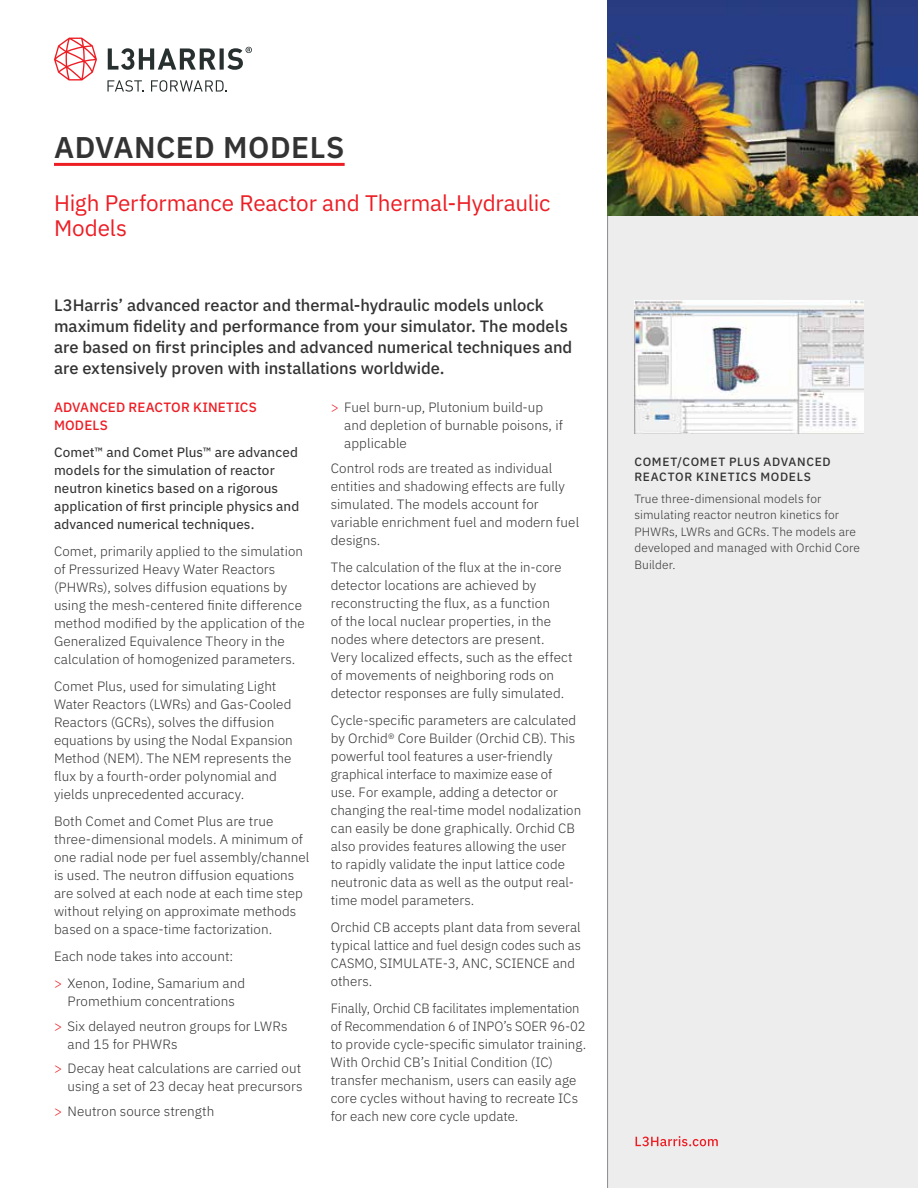
<style>
.page{position:relative;width:918px;height:1188px;background:#fff}
.page>*{position:absolute;margin:0;border:0;box-sizing:border-box;transform-origin:0 0}
.t1{font:600 30px "IBM Plex Sans";letter-spacing:.015em;color:#333334}
.t2{font:22.5px/25.5px "IBM Plex Sans";letter-spacing:-.01em;color:#ed1d24}
.t3{font:500 16.5px/21px "IBM Plex Sans";color:#333334}
.t4{font:300 13.5px/18px "IBM Plex Sans";letter-spacing:.005em;color:#333334}
.t5{font:300 13.5px/18px "IBM Plex Sans";letter-spacing:.005em;color:#333334;scale:.96 1}
.t6{font:13.5px/18px "IBM Plex Sans Text";letter-spacing:.005em;color:#333334}
.t7{font:500 13.5px/18px "IBM Plex Sans";letter-spacing:.015em;color:#ed1d24}
.t8{font:300 12px/16.5px "IBM Plex Sans";letter-spacing:.01em;color:#333334}
.t9{font:500 12px/15px "IBM Plex Sans";letter-spacing:.06em;color:#333334}
.s1{color:#ed1d24}
</style>
<div class="page">
<hr style="left:54px;top:163px;width:291px;height:3px;background:#ed1d24">
<div style="left:608px;top:0;width:310px;height:1188px;background:#ededee"></div>
<hr style="left:607px;top:0;width:1px;height:1188px;background:#8a8c8e">
<img style="left:634px;top:300px;width:230px;height:134px">
<svg style="left:636px;top:1136px;width:82px;height:10px"></svg>
<img style="left:608px;top:0;width:310px;height:216px">
<svg style="left:107px;top:80px;width:37px;height:12px"></svg>
<svg style="left:151px;top:80px;width:76px;height:12px"></svg>
<svg style="left:54px;top:38px;width:43px;height:43px"></svg>
<svg style="left:108px;top:47px;width:144px;height:23px"></svg>
<h1 class="t1" style="left:54px;top:124px;width:292px">ADVANCED MODELS</h1>
<h2 class="t2" style="left:54px;top:188px;width:498px">High Performance Reactor and Thermal-Hydraulic<br>Models</h2>
<p class="t3" style="left:54px;top:294px;width:520px">L3Harris’ advanced reactor and thermal-hydraulic models unlock maximum fidelity and performance from your simulator. The models are based on first principles and advanced numerical techniques and are extensively proven with installations worldwide.</p>
<p class="t7" style="left:54px;top:397px;width:204px">ADVANCED REACTOR KINETICS<br>MODELS</p>
<p class="t6" style="left:54px;top:442px;width:247px">Comet™ and Comet Plus™ are advanced models for the simulation of reactor neutron kinetics based on a rigorous application of first principle physics and advanced numerical techniques.</p>
<p class="t4" style="left:54px;top:541px;width:252px">Comet, primarily applied to the simulation of Pressurized Heavy Water Reactors (PHWRs), solves diffusion equations by using the mesh-centered finite difference method modified by the application of the Generalized Equivalence Theory in the calculation of homogenized parameters.</p>
<p class="t4" style="left:54px;top:676px;width:240px">Comet Plus, used for simulating Light Water Reactors (LWRs) and Gas-Cooled Reactors (GCRs), solves the diffusion equations by using the Nodal Expansion Method (NEM). The NEM represents the flux by a fourth-order polynomial and yields unprecedented accuracy.</p>
<p class="t4" style="left:54px;top:811px;width:257px">Both Comet and Comet Plus are true three-dimensional models. A minimum of one radial node per fuel assembly/channel is used. The neutron diffusion equations are solved at each node at each time step without relying on approximate methods based on a space-time factorization.</p>
<p class="t4" style="left:54px;top:941px;width:193px;line-height:27px">Each node takes into account:<br><span class="s1">&gt;</span> Xenon, Iodine, Samarium and</p>
<p class="t4" style="left:54px;top:988px;width:235px;line-height:24.8px;text-indent:14px">Promethium concentrations<br><span class="s1">&gt;</span> Six delayed neutron groups for LWRs</p>
<p class="t4" style="left:54px;top:1030px;width:249px;line-height:24.8px;text-indent:14px">and 15 for PHWRs<br><span class="s1">&gt;</span> Decay heat calculations are carried out</p>
<p class="t4" style="left:54px;top:1073px;width:250px;line-height:24.8px;text-indent:14px">using a set of 23 decay heat precursors <span class="s1">&gt;</span> Neutron source strength</p>
<p class="t4" style="left:344px;top:397px;width:220px;text-indent:-14px"><span class="s1">&gt;</span> Fuel burn-up, Plutonium build-up and depletion of burnable poisons, if applicable</p>
<p class="t4" style="left:331px;top:458px;width:250px">Control rods are treated as individual entities and shadowing effects are fully simulated. The models account for variable enrichment fuel and modern fuel designs.</p>
<p class="t4" style="left:331px;top:557px;width:243px">The calculation of the flux at the in-core detector locations are achieved by reconstructing the flux, as a function<br>of the local nuclear properties, in the nodes where detectors are present.<br>Very localized effects, such as the effect of movements of neighboring rods on detector responses are fully simulated.</p>
<p class="t4" style="left:331px;top:710px;width:252px">Cycle-specific parameters are calculated by Orchid® Core Builder (Orchid CB). This powerful tool features a user-friendly graphical interface to maximize ease of<br>use. For example, adding a detector or changing the real-time model nodalization can easily be done graphically. Orchid CB also provides features allowing the user to rapidly validate the input lattice code neutronic data as well as the output real&shy;time model parameters.</p>
<p class="t4" style="left:331px;top:917px;width:252px">Orchid CB accepts plant data from several typical lattice and fuel design codes such as<br>CASMO, SIMULATE-3, ANC, SCIENCE and others.</p>
<p class="t5" style="left:331px;top:998px;width:268px">Finally, Orchid CB facilitates implementation of Recommendation 6 of INPO’s SOER 96-02 to provide cycle-specific simulator training.<br>With Orchid CB’s Initial Condition (IC) transfer mechanism, users can easily age core cycles without having to recreate ICs for each new core cycle update.</p>
<p class="t9" style="left:634px;top:453px;width:198px">COMET/COMET PLUS ADVANCED<br>REACTOR KINETICS MODELS</p>
<p class="t8" style="left:634px;top:489px;width:227px">True three-dimensional models for simulating reactor neutron kinetics for<br>PHWRs, LWRs and GCRs. The models are developed and managed with Orchid Core<br>Builder.</p>
</div>
